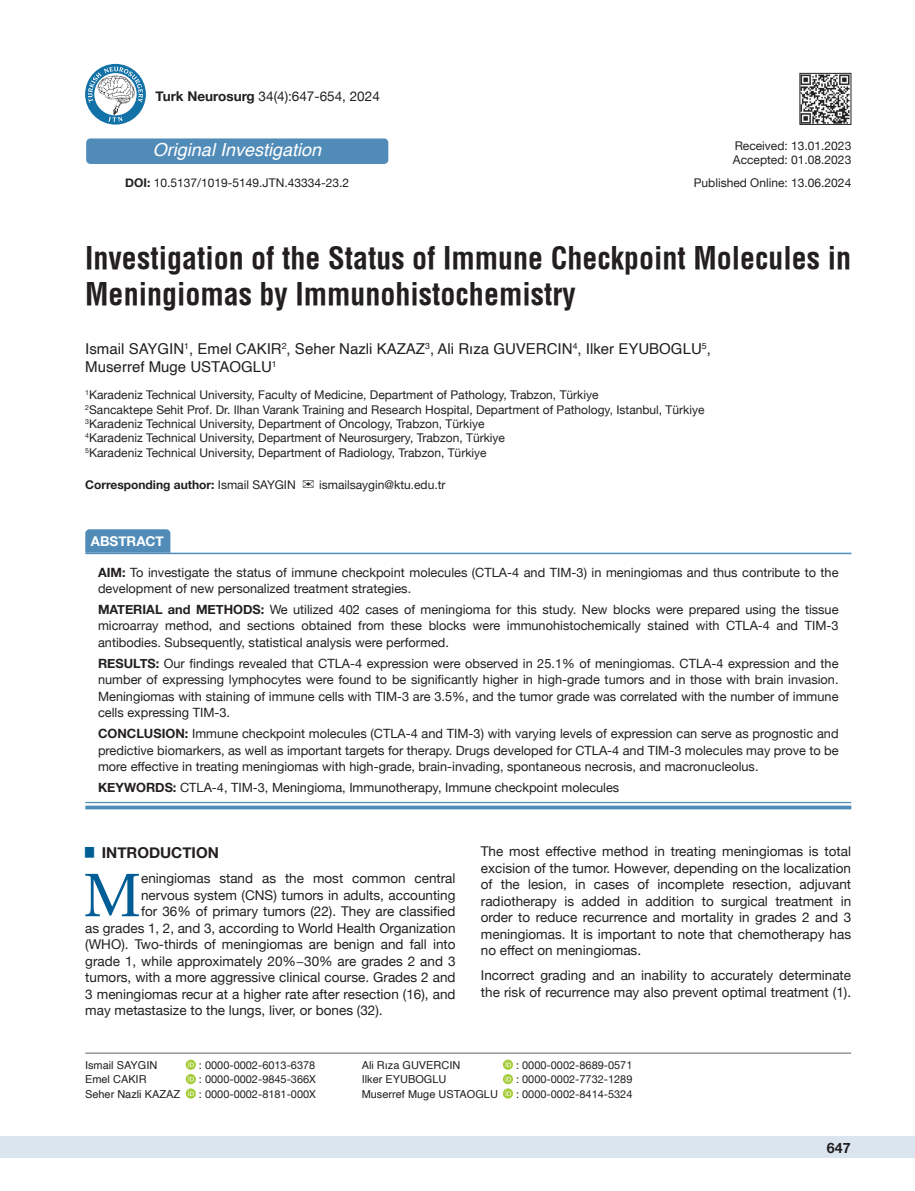
<style>
.page{position:relative;width:915px;height:1191px;background:#fff}
.page>*{position:absolute;margin:0;border:0;box-sizing:border-box;transform-origin:0 0}
.t1{font:61.2px "Utopia";color:#005d95}
.t2{font:700 30px/36px "Helvetica Condens";color:#231f20}
.t3{font:italic 18px "Helvetica";color:#fff}
.t4{font:15px/18px "Helvetica";color:#231f20}
.t5{font:700 15px "Helvetica Neue";color:#231f20}
.t6{font:700 14.25px "Helvetica Neue";color:#231f20}
.t7{font:13.5px/16.5px "Helvetica Neue";color:#231f20;text-align:justify}
.t8{font:700 13.5px "Helvetica Neue";color:#fff}
.t9{font:12.75px/16.5px "Helvetica Neue";color:#231f20;text-align:justify}
.t10{font:12px/14.4px "Helvetica Neue";color:#231f20}
.t11{font:700 12px "Helvetica Neue";color:#231f20}
.t12{font:10.95px "Helvetica Neue";color:#231f20}
.t13{font:10.95px "Helvetica";color:#231f20}
.s1{font-weight:700}
.s2{font-weight:400}
</style>
<div class="page">
<div style="left:0;top:1136px;width:914px;height:22px;background:#dbe5f0"></div>
<hr style="left:85px;top:1052px;width:765px;height:1px;background:#636366">
<img style="left:801px;top:75px;width:47px;height:48px">
<div style="left:799px;top:73px;width:51px;height:52px;border:1px solid #231f20"></div>
<svg style="left:186px;top:1059px;width:10px;height:10px"></svg>
<svg style="left:188px;top:1061px;width:6px;height:6px"></svg>
<svg style="left:186px;top:1074px;width:10px;height:10px"></svg>
<svg style="left:188px;top:1075px;width:6px;height:6px"></svg>
<svg style="left:186px;top:1088px;width:10px;height:10px"></svg>
<svg style="left:188px;top:1090px;width:6px;height:5px"></svg>
<svg style="left:502px;top:1059px;width:11px;height:10px"></svg>
<svg style="left:505px;top:1061px;width:6px;height:6px"></svg>
<svg style="left:502px;top:1074px;width:11px;height:10px"></svg>
<svg style="left:505px;top:1075px;width:6px;height:6px"></svg>
<svg style="left:502px;top:1088px;width:11px;height:10px"></svg>
<svg style="left:505px;top:1090px;width:6px;height:5px"></svg>
<div style="left:85px;top:529px;width:85px;height:23px;background:#518cb9"></div>
<svg style="left:85px;top:803px;width:766px;height:1px"></svg>
<hr style="left:85px;top:552px;width:766px;height:2px;background:#518cb9">
<hr style="left:85px;top:802px;width:766px;height:1px;background:#518cb9">
<svg style="left:85px;top:805px;width:766px;height:4px;background:#6d9ec4"></svg>
<svg style="left:85px;top:64px;width:61px;height:61px"></svg>
<svg style="left:88px;top:67px;width:55px;height:55px"></svg>
<div style="left:86px;top:138px;width:302px;height:26px;background:#518cb9;border-radius:4px"></div>
<p class="t7" style="left:156px;top:89px;width:225px"><span class="s1">Turk Neurosurg</span> 34(4):647-654, 2024</p>
<h3 class="t3" style="left:153px;top:136px;width:170px">Original Investigation</h3>
<p class="t10" style="left:125px;top:177px;width:225px"><span class="s1">DOI:</span> 10.5137/1019-5149.JTN.43334-23.2</p>
<p class="t10" style="left:732px;top:139px;width:120px">Received: 13.01.2023<br>Accepted: 01.08.2023</p>
<p class="t10" style="left:693px;top:176px;width:159px">Published Online: 13.06.2024</p>
<h2 class="t2" style="left:85px;top:240px;width:767px">Investigation of the Status of Immune Checkpoint Molecules in<br>Meningiomas by Immunohistochemistry</h2>
<p class="t4" style="left:85px;top:340px;width:627px">Ismail SAYGIN<sup>1</sup>, Emel CAKIR<sup>2</sup>, Seher Nazli KAZAZ<sup>3</sup>, Ali Rıza GUVERCIN<sup>4</sup>, Ilker EYUBOGLU<sup>5</sup>,<br>Muserref Muge USTAOGLU<sup>1</sup></p>
<p class="t10" style="left:85px;top:388px;width:620px"><sup>1</sup>Karadeniz Technical University, Faculty of Medicine, Department of Pathology, Trabzon, Türkiye<br><sup>2</sup>Sancaktepe Sehit Prof. Dr. Ilhan Varank Training and Research Hospital, Department of Pathology, Istanbul, Türkiye <sup>3</sup>Karadeniz Technical University, Department of Oncology, Trabzon, Türkiye<br><sup>4</sup>Karadeniz Technical University, Department of Neurosurgery, Trabzon, Türkiye<br><sup>5</sup>Karadeniz Technical University, Department of Radiology, Trabzon, Türkiye</p>
<p class="t11" style="left:85px;top:475px;width:212px">Corresponding author: <span class="s2">Ismail SAYGIN</span></p>
<p class="t10" style="left:319px;top:478px;width:128px">ismailsaygin@ktu.edu.tr</p>
<p class="t8" style="left:91px;top:530px;width:75px">ABSTRACT</p>
<p class="t9" style="left:98px;top:564px;width:741px"><span class="s1">AIM:</span> To investigate the status of immune checkpoint molecules (CTLA-4 and TIM-3) in meningiomas and thus contribute to the development of new personalized treatment strategies.</p>
<p class="t9" style="left:98px;top:602px;width:741px"><span class="s1">MATERIAL and METHODS:</span> We utilized 402 cases of meningioma for this study. New blocks were prepared using the tissue microarray method, and sections obtained from these blocks were immunohistochemically stained with CTLA-4 and TIM-3 antibodies. Subsequently, statistical analysis were performed.</p>
<p class="t9" style="left:98px;top:655px;width:741px"><span class="s1">RESULTS:</span> Our findings revealed that CTLA-4 expression were observed in 25.1% of meningiomas. CTLA-4 expression and the number of expressing lymphocytes were found to be significantly higher in high-grade tumors and in those with brain invasion.<br>Meningiomas with staining of immune cells with TIM-3 are 3.5%, and the tumor grade was correlated with the number of immune cells expressing TIM-3.</p>
<p class="t9" style="left:98px;top:726px;width:741px"><span class="s1">CONCLUSION:</span> Immune checkpoint molecules (CTLA-4 and TIM-3) with varying levels of expression can serve as prognostic and predictive biomarkers, as well as important targets for therapy. Drugs developed for CTLA-4 and TIM-3 molecules may prove to be more effective in treating meningiomas with high-grade, brain-invading, spontaneous necrosis, and macronucleolus.</p>
<p class="t9" style="left:98px;top:779px;width:522px"><span class="s1">KEYWORDS:</span> CTLA-4, TIM-3, Meningioma, Immunotherapy, Immune checkpoint molecules</p>
<p class="t5" style="left:85px;top:841px;width:135px"><sup>█</sup> INTRODUCTION</p>
<h1 class="t1" style="left:83px;top:860px;width:59px">M</h1>
<p class="t7" style="left:141px;top:871px;width:316px">eningiomas stand as the most common central</p>
<p class="t7" style="left:141px;top:887px;width:316px">nervous system (CNS) tumors in adults, accounting</p>
<p class="t7" style="left:141px;top:904px;width:316px">for 36% of primary tumors (22). They are classified</p>
<p class="t7" style="left:85px;top:920px;width:371px">as grades 1, 2, and 3, according to World Health Organization</p>
<p class="t7" style="left:85px;top:937px;width:371px">(WHO). Two-thirds of meningiomas are benign and fall into</p>
<p class="t7" style="left:85px;top:953px;width:371px">grade 1, while approximately 20%−30% are grades 2 and 3</p>
<p class="t7" style="left:85px;top:970px;width:371px">tumors, with a more aggressive clinical course. Grades 2 and</p>
<p class="t7" style="left:85px;top:986px;width:371px">3 meningiomas recur at a higher rate after resection (16), and</p>
<p class="t7" style="left:85px;top:1003px;width:299px">may metastasize to the lungs, liver, or bones (32).</p>
<p class="t7" style="left:480px;top:844px;width:371px">The most effective method in treating meningiomas is total excision of the tumor. However, depending on the localization of the lesion, in cases of incomplete resection, adjuvant radiotherapy is added in addition to surgical treatment in order to reduce recurrence and mortality in grades 2 and 3 meningiomas. It is important to note that chemotherapy has no effect on meningiomas.</p>
<p class="t7" style="left:480px;top:968px;width:371px">Incorrect grading and an inability to accurately determinate the risk of recurrence may also prevent optimal treatment (1).</p>
<p class="t13" style="left:85px;top:1056px;width:74px">Ismail SAYGIN</p>
<p class="t12" style="left:199px;top:1057px;width:118px">: 0000-0002-6013-6378</p>
<p class="t13" style="left:85px;top:1071px;width:63px">Emel CAKIR</p>
<p class="t12" style="left:199px;top:1071px;width:118px">: 0000-0002-9845-366X</p>
<p class="t13" style="left:85px;top:1085px;width:96px">Seher Nazli KAZAZ</p>
<p class="t12" style="left:199px;top:1086px;width:118px">: 0000-0002-8181-000X</p>
<p class="t13" style="left:361px;top:1056px;width:100px">Ali Rıza GUVERCIN</p>
<p class="t12" style="left:516px;top:1057px;width:118px">: 0000-0002-8689-0571</p>
<p class="t13" style="left:361px;top:1071px;width:86px">Ilker EYUBOGLU</p>
<p class="t12" style="left:516px;top:1071px;width:118px">: 0000-0002-7732-1289</p>
<p class="t13" style="left:361px;top:1085px;width:138px">Muserref Muge USTAOGLU</p>
<p class="t12" style="left:516px;top:1086px;width:118px">: 0000-0002-8414-5324</p>
<p class="t6" style="left:826px;top:1137px;width:25px">647</p>
</div>
